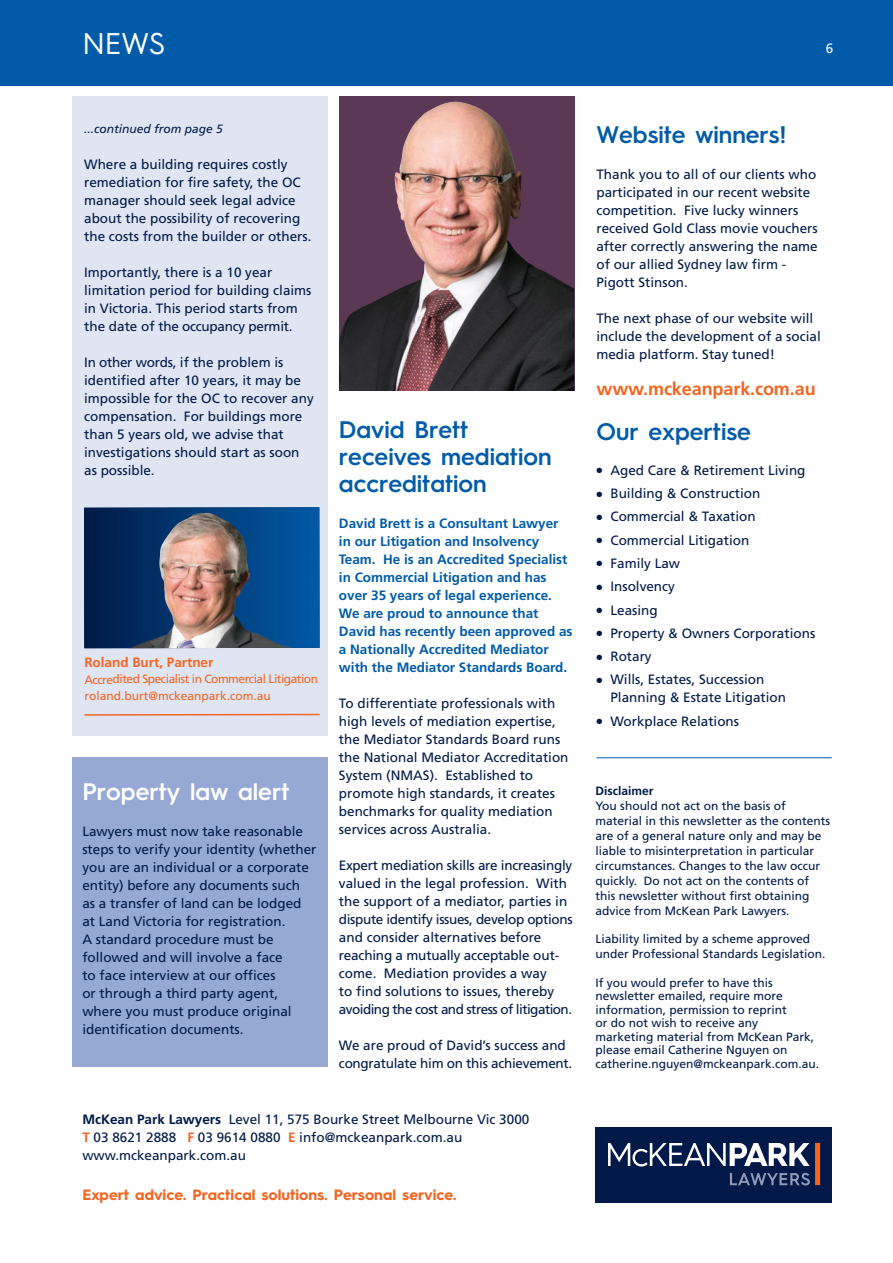
<style>
.page{position:relative;width:893px;height:1263px;background:#fff}
.page>*{position:absolute;margin:0;border:0;box-sizing:border-box;transform-origin:0 0}
.t1{font:30px "Hurme Geometric Sans 3";color:#fff}
.t2{font:600 24px/27px "Hurme Geometric Sans 3";color:#015ba9}
.t3{font:600 24px "Hurme Geometric Sans 3";color:#fff}
.t4{font:700 18px "Frutiger";letter-spacing:-.005em;color:#f36621}
.t5{font:700 15px "Hurme Geometric Sans 3";color:#f36621}
.t6{font:13.5px/18px "Frutiger";color:#001948}
.t7{font:700 13.5px/18px "Frutiger";color:#015ba9}
.t8{font:13.5px/18px "Frutiger";letter-spacing:-.02em;color:#001948}
.t9{font:700 13.5px "Frutiger";color:#f36621}
.t10{font:13.5px "Frutiger";color:#fff}
.t11{font:12px/15px "Frutiger";color:#001948}
.t12{font:12px/16.5px "Frutiger";letter-spacing:-.04em;color:#f36621}
.t13{font:italic 12px "Frutiger";color:#001948}
.t14{font:700 12px "Frutiger";color:#001948}
.s1{font-weight:700}
.s2{font-weight:700;color:#f36621}
</style>
<div class="page">
<div style="left:0;top:0;width:893px;height:85px;background:#015ba9"></div>
<div style="left:72px;top:96px;width:256px;height:640px;background:#e0e5f3"></div>
<div style="left:72px;top:757px;width:256px;height:310px;background:#96a9d5"></div>
<div style="left:595px;top:1127px;width:237px;height:75px;background:#001948"></div>
<svg style="left:608px;top:1143px;width:202px;height:23px"></svg>
<svg style="left:730px;top:1173px;width:80px;height:12px"></svg>
<div style="left:815px;top:1143px;width:5px;height:42px;background:#f36621"></div>
<img style="left:339px;top:101px;width:235px;height:290px">
<div style="left:84px;top:507px;width:236px;height:141px;background:linear-gradient(to right,#001b48,#015aa5)"></div>
<img style="left:128px;top:513px;width:165px;height:135px">
<hr style="left:84px;top:714px;width:236px;height:2px;background:#f36621">
<hr style="left:596px;top:757px;width:236px;height:1px;background:#015ba9">
<h1 class="t1" style="left:82px;top:33px;width:85px">NEWS</h1>
<p class="t10" style="left:826px;top:42px;width:9px">6</p>
<p class="t13" style="left:84px;top:124px;width:140px">...continued from page 5</p>
<p class="t6" style="left:84px;top:157px;width:229px">Where a building requires costly remediation for fire safety, the OC manager should seek legal advice about the possibility of recovering the costs from the builder or others.</p>
<p class="t6" style="left:84px;top:265px;width:229px">Importantly, there is a 10 year limitation period for building claims in Victoria. This period starts from the date of the occupancy permit.</p>
<p class="t6" style="left:84px;top:355px;width:231px">In other words, if the problem is identified after 10 years, it may be impossible for the OC to recover any compensation. For buildings more than 5 years old, we advise that investigations should start as soon as possible.</p>
<p class="t9" style="left:84px;top:657px;width:131px">Roland Burt, Partner</p>
<p class="t12" style="left:84px;top:672px;width:235px">Accredited Specialist in Commercial Litigation roland.burt@mckeanpark.com.au</p>
<h2 class="t3" style="left:82px;top:784px;width:209px">Property law alert</h2>
<p class="t6" style="left:82px;top:824px;width:236px">Lawyers must now take reasonable steps to verify your identity (whether you are an individual or a corporate entity) before any documents such<br>as a transfer of land can be lodged at Land Victoria for registration.<br>A standard procedure must be followed and will involve a face<br>to face interview at our offices<br>or through a third party agent, where you must produce original identification documents.</p>
<h2 class="t2" style="left:339px;top:418px;width:214px">David Brett receives mediation accreditation</h2>
<p class="t7" style="left:339px;top:515px;width:235px">David Brett is a Consultant Lawyer in our Litigation and Insolvency Team. He is an Accredited Specialist in Commercial Litigation and has over 35 years of legal experience.<br>We are proud to announce that David has recently been approved as a Nationally Accredited Mediator with the Mediator Standards Board.</p>
<p class="t6" style="left:339px;top:695px;width:231px">To differentiate professionals with high levels of mediation expertise, the Mediator Standards Board runs the National Mediator Accreditation System (NMAS). Established to promote high standards, it creates benchmarks for quality mediation services across Australia.</p>
<p class="t6" style="left:339px;top:857px;width:235px">Expert mediation skills are increasingly valued in the legal profession. With the support of a mediator, parties in dispute identify issues, develop options and consider alternatives before reaching a mutually acceptable out&shy;come. Mediation provides a way<br>to find solutions to issues, thereby avoiding the cost and stress of litigation.</p>
<p class="t8" style="left:339px;top:1037px;width:235px">We are proud of David’s success and congratulate him on this achievement.</p>
<p class="t6" style="left:82px;top:1111px;width:448px"><span class="s1">McKean Park Lawyers</span> Level 11, 575 Bourke Street Melbourne Vic 3000<br><span class="s2">T</span> 03 8621 2888 <span class="s2">F</span> 03 9614 0880 <span class="s2">E</span> info@mckeanpark.com.au www.mckeanpark.com.au</p>
<p class="t5" style="left:82px;top:1189px;width:376px">Expert advice. Practical solutions. Personal service.</p>
<h2 class="t2" style="left:596px;top:123px;width:191px">Website winners!</h2>
<p class="t6" style="left:596px;top:166px;width:223px">Thank you to all of our clients who participated in our recent website competition. Five lucky winners received Gold Class movie vouchers after correctly answering the name of our allied Sydney law firm -<br>Pigott Stinson.</p>
<p class="t6" style="left:596px;top:310px;width:226px">The next phase of our website will include the development of a social media platform. Stay tuned!</p>
<h3 class="t4" style="left:596px;top:381px;width:221px">www.mckeanpark.com.au</h3>
<h2 class="t2" style="left:596px;top:420px;width:156px">Our expertise</h2>
<p class="t6" style="left:596px;top:462px;width:211px">● Aged Care &amp; Retirement Living</p>
<p class="t6" style="left:596px;top:486px;width:165px">● Building &amp; Construction</p>
<p class="t6" style="left:596px;top:509px;width:161px">● Commercial &amp; Taxation</p>
<p class="t6" style="left:596px;top:532px;width:154px">● Commercial Litigation</p>
<p class="t6" style="left:596px;top:555px;width:85px">● Family Law</p>
<p class="t6" style="left:596px;top:579px;width:80px">● Insolvency</p>
<p class="t6" style="left:596px;top:602px;width:63px">● Leasing</p>
<p class="t6" style="left:596px;top:625px;width:220px">● Property &amp; Owners Corporations</p>
<p class="t6" style="left:596px;top:648px;width:57px">● Rotary</p>
<p class="t6" style="left:610px;top:672px;width:177px;text-indent:-14px">● Wills, Estates, Succession<br>Planning &amp; Estate Litigation</p>
<p class="t6" style="left:596px;top:713px;width:144px">● Workplace Relations</p>
<p class="t14" style="left:595px;top:786px;width:60px">Disclaimer</p>
<p class="t11" style="left:595px;top:799px;width:236px">You should not act on the basis of material in this newsletter as the contents are of a general nature only and may be liable to misinterpretation in particular circumstances. Changes to the law occur quickly. Do not act on the contents of this newsletter without first obtaining advice from McKean Park Lawyers.</p>
<p class="t11" style="left:595px;top:932px;width:232px">Liability limited by a scheme approved under Professional Standards Legislation.</p>
<p class="t11" style="left:595px;top:977px;width:225px;line-height:13.5px">If you would prefer to have this newsletter emailed, require more information, permission to reprint<br>or do not wish to receive any marketing material from McKean Park, please email Catherine Nguyen on catherine.nguyen@mckeanpark.com.au.</p>
</div>
